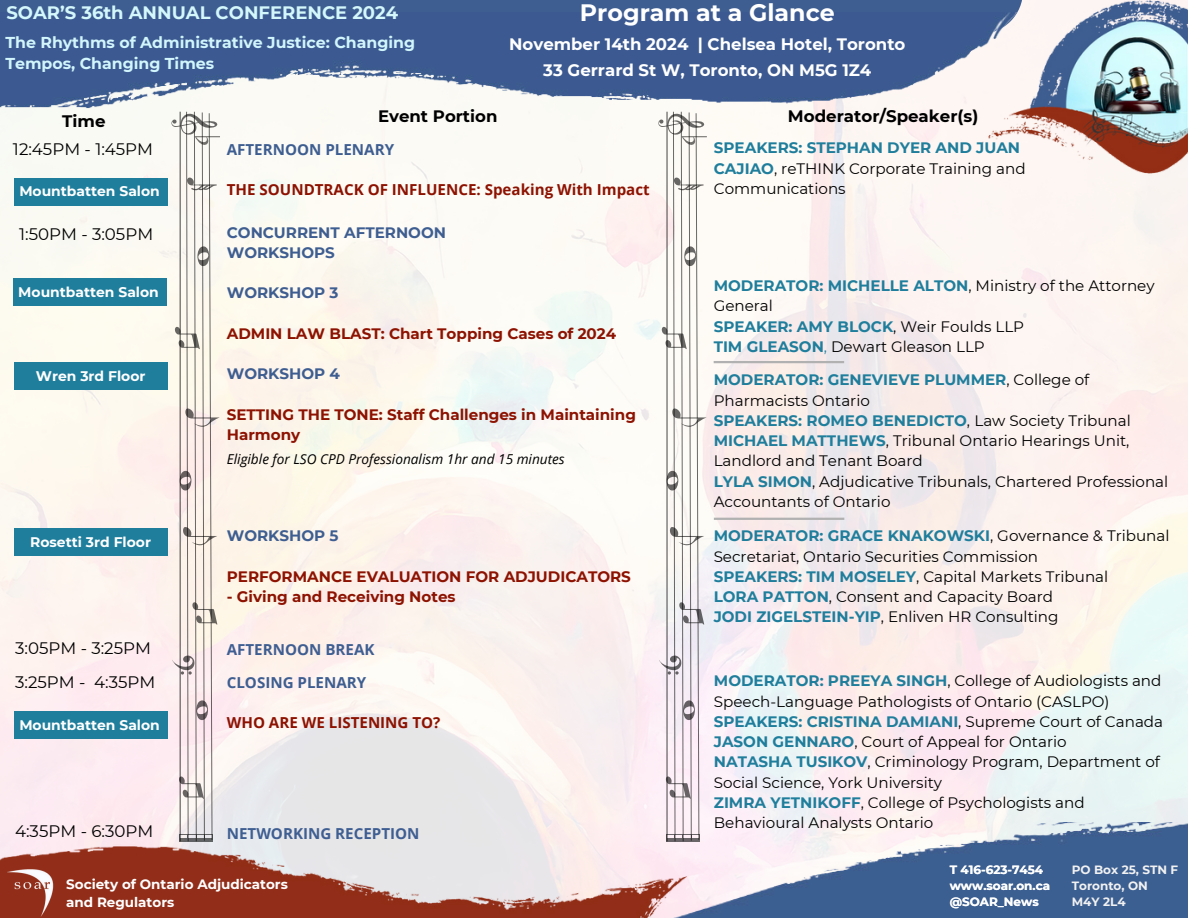
<style>
.page{position:relative;width:1188px;height:918px;background:#fff}
.page>*{position:absolute;margin:0;border:0;box-sizing:border-box;transform-origin:0 0}
.t1{font:700 23.7px "Montserrat";color:#fff}
.t2{font:700 18px "Montserrat";color:#d3f7fa}
.t3{font:700 16.65px/25.8px "Montserrat";color:#fff;text-align:center}
.t4{font:16.65px "Montserrat";color:#000}
.t5{font:700 16.65px "Montserrat";color:#000}
.t6{font:700 16.5px "Montserrat";color:#000}
.t7{font:700 15.75px/21.3px "Montserrat";color:#d2f6fc}
.t8{font:15.15px/20.2px "Montserrat";color:#000}
.t9{font:700 15.15px/20.2px "Montserrat";color:#8d1201}
.t10{font:700 15.15px "Open Sans";color:#8d1201}
.t11{font:700 15.15px/20.2px "Montserrat";color:#3e5e91}
.t12{font:700 15.15px "Open Sans";color:#3f5e92}
.t13{font:700 15.15px "Open Sans";color:#3e5e91}
.t14{font:700 13.95px "Montserrat";color:#fff}
.t15{font:italic 13.65px "Open Sans";color:#000}
.t16{font:700 13.5px/18px "Montserrat";color:#fff}
.t17{font:700 12px "Montserrat";color:#fff}
.t18{font:700 12px "Montserrat";color:#f1f1f1}
.s1{font-weight:700;color:#1f7e9c}
.s2{color:#1f7e9c}
</style>
<div class="page">
<img style="left:0;top:178px;width:1188px;height:645px">
<div style="left:0;top:0;width:1023px;height:34px;background:#3e5e91"></div>
<img style="left:1009px;top:0;width:179px;height:178px">
<img style="left:0;top:13px;width:1060px;height:165px">
<img style="left:719px;top:823px;width:469px;height:95px">
<img style="left:0;top:795px;width:719px;height:123px">
<img style="left:5px;top:868px;width:50px;height:50px">
<svg style="left:171px;top:111px;width:49px;height:731px"></svg>
<hr style="left:180px;top:112px;width:1px;height:729px;background:#000">
<svg style="left:658px;top:111px;width:49px;height:731px"></svg>
<hr style="left:667px;top:112px;width:1px;height:729px;background:#000">
<hr style="left:714px;top:518px;width:130px;height:2px;background:#b1b1b1">
<div style="left:14px;top:178px;width:153px;height:28px;background:#1f7e9c"></div>
<div style="left:14px;top:712px;width:153px;height:27px;background:#1f7e9c"></div>
<hr style="left:714px;top:361px;width:130px;height:2px;background:#b1b1b1">
<div style="left:13px;top:278px;width:153px;height:28px;background:#1f7e9c"></div>
<div style="left:14px;top:362px;width:153px;height:28px;background:#1f7e9c"></div>
<div style="left:14px;top:528px;width:153px;height:28px;background:#1f7e9c"></div>
<h4 class="t2" style="left:6px;top:2px;width:393px">SOAR’S 36th ANNUAL CONFERENCE 2024</h4>
<p class="t7" style="left:5px;top:32px;width:411px">The Rhythms of Administrative Justice: Changing<br>Tempos, Changing Times</p>
<p class="t1" style="left:580px;top:-2px;width:256px">Program at a Glance</p>
<p class="t3" style="left:509px;top:32px;width:398px">November 14th 2024 | Chelsea Hotel, Toronto<br>33 Gerrard St W, Toronto, ON M5G 1Z4</p>
<p class="t5" style="left:62px;top:111px;width:45px">Time</p>
<p class="t6" style="left:378px;top:106px;width:121px">Event Portion</p>
<p class="t5" style="left:788px;top:106px;width:192px">Moderator/Speaker(s)</p>
<p class="t4" style="left:13px;top:139px;width:142px">12:45PM - 1:45PM</p>
<p class="t14" style="left:19px;top:183px;width:142px">Mountbatten Salon</p>
<p class="t4" style="left:19px;top:224px;width:136px">1:50PM - 3:05PM</p>
<p class="t14" style="left:18px;top:283px;width:142px">Mountbatten Salon</p>
<h6 class="t14" style="left:36px;top:367px;width:111px">Wren 3rd Floor</h6>
<h5 class="t14" style="left:30px;top:533px;width:122px">Rosetti 3rd Floor</h5>
<p class="t4" style="left:15px;top:638px;width:137px">3:05PM - 3:25PM</p>
<p class="t4" style="left:15px;top:672px;width:142px">3:25PM - 4:35PM</p>
<p class="t14" style="left:19px;top:717px;width:142px">Mountbatten Salon</p>
<p class="t4" style="left:15px;top:821px;width:140px">4:35PM - 6:30PM</p>
<h4 class="t13" style="left:227px;top:138px;width:169px">AFTERNOON PLENARY</h4>
<h5 class="t10" style="left:227px;top:179px;width:425px">THE SOUNDTRACK OF INFLUENCE: Speaking With Impact</h5>
<p class="t11" style="left:227px;top:222px;width:221px">CONCURRENT AFTERNOON<br>WORKSHOPS</p>
<p class="t11" style="left:227px;top:283px;width:113px">WORKSHOP 3</p>
<p class="t9" style="left:227px;top:323px;width:391px">ADMIN LAW BLAST: Chart Topping Cases of 2024</p>
<p class="t11" style="left:227px;top:364px;width:115px">WORKSHOP 4</p>
<p class="t9" style="left:227px;top:404px;width:411px">SETTING THE TONE: Staff Challenges in Maintaining<br>Harmony</p>
<h3 class="t15" style="left:227px;top:449px;width:340px">Eligible for LSO CPD Professionalism 1hr and 15 minutes</h3>
<p class="t11" style="left:227px;top:526px;width:113px">WORKSHOP 5</p>
<p class="t9" style="left:227px;top:566px;width:406px">PERFORMANCE EVALUATION FOR ADJUDICATORS</p>
<p class="t9" style="left:227px;top:587px;width:230px">- Giving and Receiving Notes</p>
<h3 class="t12" style="left:227px;top:639px;width:149px">AFTERNOON BREAK</h3>
<h6 class="t13" style="left:227px;top:671px;width:141px">CLOSING PLENARY</h6>
<h1 class="t10" style="left:227px;top:712px;width:215px">WHO ARE WE LISTENING TO?</h1>
<h3 class="t12" style="left:227px;top:823px;width:194px">NETWORKING RECEPTION</h3>
<p class="t16" style="left:66px;top:876px;width:223px">Society of Ontario Adjudicators and Regulators</p>
<h4 class="t8" style="left:714px;top:138px;width:313px"><span class="s1">SPEAKERS: STEPHAN DYER AND JUAN<br>CAJIAO</span>, reTHINK Corporate Training and<br>Communications</h4>
<h3 class="t8" style="left:714px;top:276px;width:442px"><span class="s1">MODERATOR: MICHELLE ALTON</span>, Ministry of the Attorney<br>General<br><span class="s1">SPEAKER: AMY BLOCK</span>, Weir Foulds LLP<br><span class="s1">TIM GLEASON</span><span class="s2">,</span> Dewart Gleason LLP</h3>
<h4 class="t8" style="left:714px;top:370px;width:456px"><span class="s1">MODERATOR: GENEVIEVE PLUMMER</span>, College of Pharmacists Ontario<br><span class="s1">SPEAKERS: ROMEO BENEDICTO</span>, Law Society Tribunal <span class="s1">MICHAEL MATTHEWS</span>, Tribunal Ontario Hearings Unit, Landlord and Tenant Board<br><span class="s1">LYLA SIMON</span>, Adjudicative Tribunals, Chartered Professional Accountants of Ontario</h4>
<h3 class="t8" style="left:714px;top:526px;width:457px"><span class="s1">MODERATOR: GRACE KNAKOWSKI</span>, Governance &amp; Tribunal Secretariat, Ontario Securities Commission<br><span class="s1">SPEAKERS: TIM MOSELEY</span>, Capital Markets Tribunal<br><span class="s1">LORA PATTON</span>, Consent and Capacity Board<br><span class="s1">JODI ZIGELSTEIN-YIP</span>, Enliven HR Consulting</h3>
<h4 class="t8" style="left:714px;top:671px;width:451px"><span class="s1">MODERATOR: PREEYA SINGH</span>, College of Audiologists and Speech-Language Pathologists of Ontario (CASLPO)<br><span class="s1">SPEAKERS: CRISTINA DAMIANI</span>, Supreme Court of Canada <span class="s1">JASON GENNARO</span>, Court of Appeal for Ontario<br><span class="s1">NATASHA TUSIKOV</span>, Criminology Program, Department of Social Science, York University<br><span class="s1">ZIMRA YETNIKOFF</span>, College of Psychologists and Behavioural Analysts Ontario</h4>
<h1 class="t17" style="left:950px;top:862px;width:95px">T 416-623-7454</h1>
<h2 class="t17" style="left:950px;top:878px;width:102px">www.soar.on.ca</h2>
<h6 class="t17" style="left:950px;top:894px;width:90px">@SOAR_News</h6>
<p class="t18" style="left:1072px;top:862px;width:108px">PO Box 25, STN F</p>
<p class="t18" style="left:1072px;top:878px;width:78px">Toronto, ON</p>
<p class="t18" style="left:1072px;top:894px;width:55px">M4Y 2L4</p>
</div>
